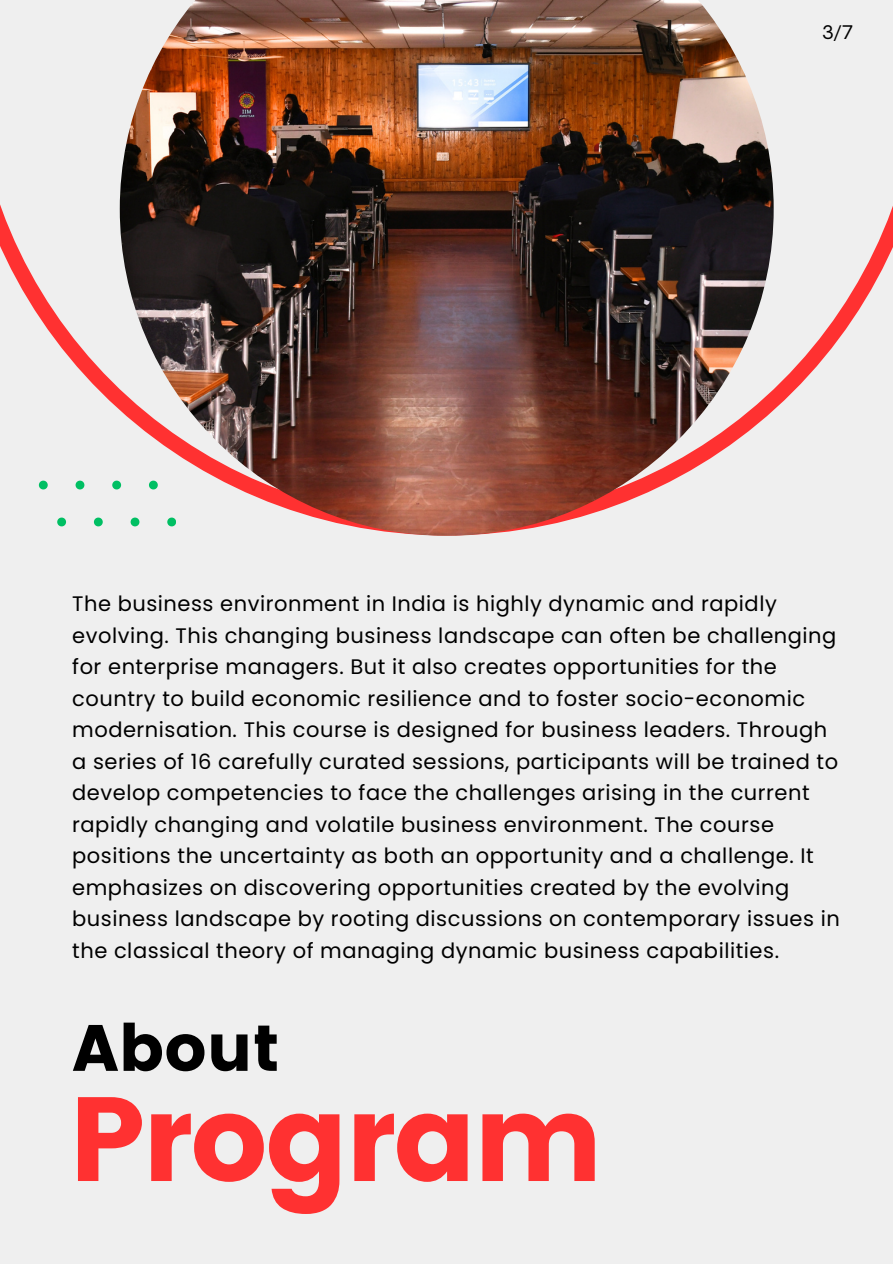
<style>
.page{position:relative;width:893px;height:1264px;background:#fff}
.page>*{position:absolute;margin:0;border:0;box-sizing:border-box;transform-origin:0 0}
.t1{font:119.4px "Poppins";letter-spacing:-.025em;color:#ff3131}
.t2{font:65.1px "Poppins";color:#000}
.t3{font:21px/31.5px "Poppins";letter-spacing:.025em;color:#000}
.t4{font:18px "Open Sauce One";color:#000}
</style>
<div class="page">
<div style="left:0;top:0;width:892px;height:1263px;background:#efefef"></div>
<svg style="left:0;top:189px;width:892px;height:338px"></svg>
<img style="left:120px;top:0;width:653px;height:536px">
<svg style="left:39px;top:480px;width:9px;height:9px"></svg>
<svg style="left:76px;top:480px;width:8px;height:9px"></svg>
<svg style="left:112px;top:480px;width:9px;height:9px"></svg>
<svg style="left:149px;top:480px;width:9px;height:9px"></svg>
<svg style="left:57px;top:517px;width:9px;height:9px"></svg>
<svg style="left:94px;top:517px;width:9px;height:9px"></svg>
<svg style="left:131px;top:517px;width:8px;height:9px"></svg>
<svg style="left:167px;top:517px;width:8px;height:9px"></svg>
<p class="t4" style="left:822px;top:21px;width:33px">3/7</p>
<p class="t3" style="left:72px;top:588px;width:769px">The business environment in India is highly dynamic and rapidly evolving. This changing business landscape can often be challenging for enterprise managers. But it also creates opportunities for the country to build economic resilience and to foster socio-economic modernisation. This course is designed for business leaders. Through a series of 16 carefully curated sessions, participants will be trained to develop competencies to face the challenges arising in the current rapidly changing and volatile business environment. The course positions the uncertainty as both an opportunity and a challenge. It emphasizes on discovering opportunities created by the evolving business landscape by rooting discussions on contemporary issues in the classical theory of managing dynamic business capabilities.</p>
<p class="t2" style="left:72px;top:1010px;width:209px">About</p>
<p class="t1" style="left:69px;top:1069px;width:535px">Program</p>
</div>
